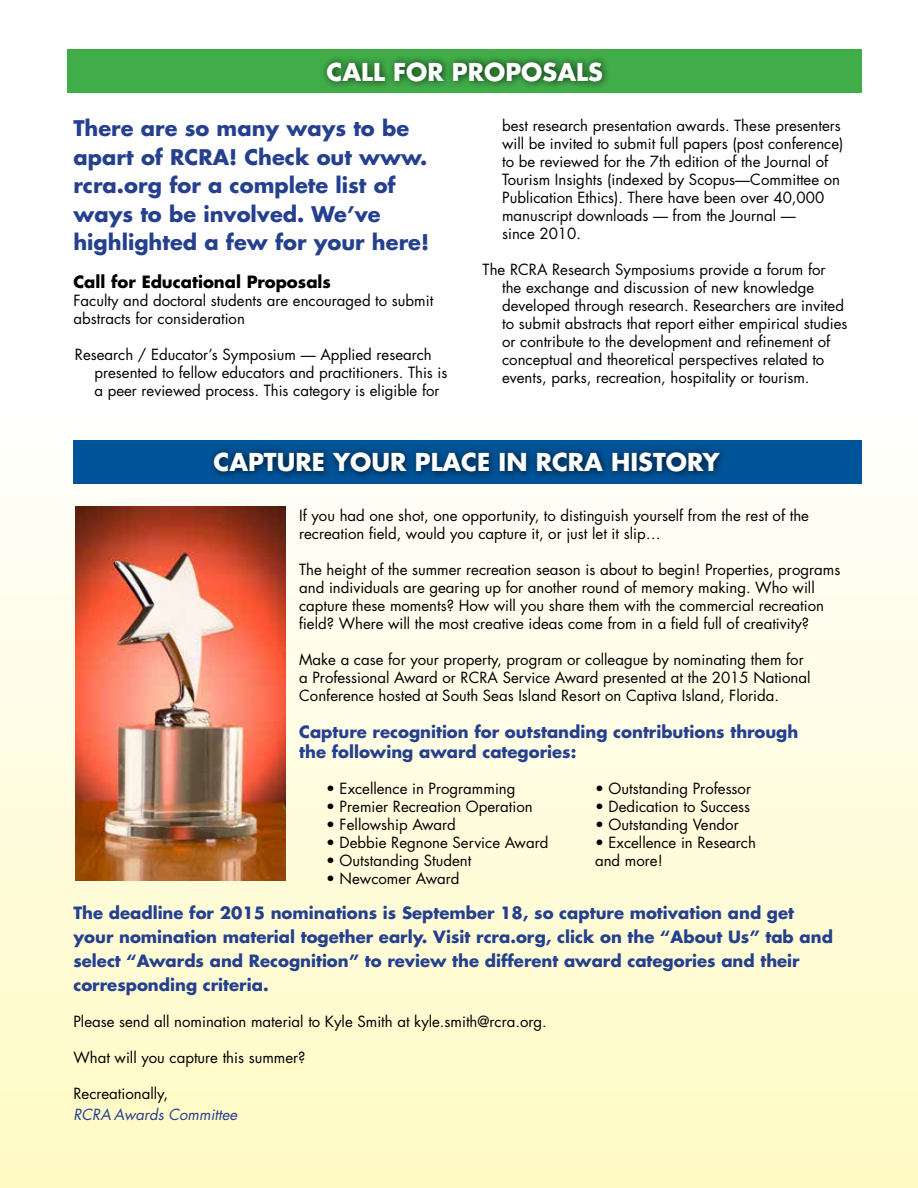
<style>
.page{position:relative;width:918px;height:1188px;background:#fff}
.page>*{position:absolute;margin:0;border:0;box-sizing:border-box;transform-origin:0 0}
.t1{font:700 24px "Futura";color:#fff}
.t2{font:700 21px/28.5px "Futura";color:#25408f}
.t3{font:700 16.5px/24px "Futura";color:#25408f}
.t4{font:700 16.5px "Futura";color:#000}
.t5{font:15px/18px "Futura";color:#000}
.t6{font:italic 15px "Futura";color:#25408f}
</style>
<div class="page">
<div style="left:0;top:369px;width:918px;height:819px;background:linear-gradient(to bottom,#fdfeff,#fffac3)"></div>
<div style="left:68px;top:49px;width:794px;height:44px;background:#41ad49"></div>
<div style="left:73px;top:440px;width:789px;height:43px;background:#00549a"></div>
<div style="left:320px;top:54px;width:291px;height:36px;background:#000;opacity:.75"></div>
<div style="left:207px;top:445px;width:521px;height:36px;background:#000;opacity:.75"></div>
<img style="left:76px;top:507px;width:209px;height:373px">
<h1 class="t1" style="left:327px;top:55px;width:278px">CALL FOR PROPOSALS</h1>
<h2 class="t2" style="left:73px;top:113px;width:357px">There are so many ways to be apart of RCRA! Check out www. rcra.org for a complete list of ways to be involved. We’ve highlighted a few for your here!</h2>
<p class="t4" style="left:73px;top:270px;width:259px">Call for Educational Proposals</p>
<p class="t5" style="left:73px;top:291px;width:361px">Faculty and doctoral students are encouraged to submit abstracts for consideration</p>
<p class="t5" style="left:94px;top:345px;width:354px;text-indent:-20px">Research / Educator’s Symposium — Applied research presented to fellow educators and practitioners. This is a peer reviewed process. This category is eligible for</p>
<p class="t5" style="left:502px;top:116px;width:343px">best research presentation awards. These presenters will be invited to submit full papers (post conference) to be reviewed for the 7th edition of the Journal of Tourism Insights (indexed by Scopus—Committee on Publication Ethics). There have been over 40,000 manuscript downloads — from the Journal —<br>since 2010.</p>
<p class="t5" style="left:502px;top:260px;width:347px;text-indent:-19px">The RCRA Research Symposiums provide a forum for the exchange and discussion of new knowledge developed through research. Researchers are invited to submit abstracts that report either empirical studies or contribute to the development and refinement of conceptual and theoretical perspectives related to events, parks, recreation, hospitality or tourism.</p>
<h1 class="t1" style="left:214px;top:446px;width:508px">CAPTURE YOUR PLACE IN RCRA HISTORY</h1>
<p class="t5" style="left:299px;top:506px;width:511px">If you had one shot, one opportunity, to distinguish yourself from the rest of the recreation field, would you capture it, or just let it slip…</p>
<p class="t5" style="left:299px;top:560px;width:543px">The height of the summer recreation season is about to begin! Properties, programs and individuals are gearing up for another round of memory making. Who will capture these moments? How will you share them with the commercial recreation field? Where will the most creative ideas come from in a field full of creativity?</p>
<p class="t5" style="left:299px;top:650px;width:513px">Make a case for your property, program or colleague by nominating them for a Professional Award or RCRA Service Award presented at the 2015 National<br>Conference hosted at South Seas Island Resort on Captiva Island, Florida.</p>
<p class="t3" style="left:299px;top:722px;width:501px;line-height:19.8px">Capture recognition for outstanding contributions through the following award categories:</p>
<p class="t5" style="left:326px;top:780px;width:191px">• Excellence in Programming</p>
<p class="t5" style="left:326px;top:798px;width:208px">• Premier Recreation Operation</p>
<p class="t5" style="left:326px;top:816px;width:131px">• Fellowship Award</p>
<p class="t5" style="left:326px;top:834px;width:224px">• Debbie Regnone Service Award</p>
<p class="t5" style="left:326px;top:852px;width:147px">• Outstanding Student</p>
<p class="t5" style="left:326px;top:870px;width:135px">• Newcomer Award</p>
<p class="t5" style="left:595px;top:780px;width:158px">• Outstanding Professor</p>
<p class="t5" style="left:595px;top:798px;width:157px">• Dedication to Success</p>
<p class="t5" style="left:595px;top:816px;width:145px">• Outstanding Vendor</p>
<p class="t5" style="left:595px;top:834px;width:162px">• Excellence in Research and more!</p>
<p class="t3" style="left:73px;top:900px;width:761px">The deadline for 2015 nominations is September 18, so capture motivation and get your nomination material together early. Visit rcra.org, click on the “About Us” tab and select “Awards and Recognition” to review the different award categories and their corresponding criteria.</p>
<p class="t5" style="left:73px;top:1012px;width:475px">Please send all nomination material to Kyle Smith at kyle.smith@rcra.org.</p>
<p class="t5" style="left:73px;top:1048px;width:234px">What will you capture this summer?</p>
<p class="t5" style="left:73px;top:1084px;width:96px">Recreationally,</p>
<p class="t6" style="left:73px;top:1104px;width:165px">RCRA Awards Committee</p>
</div>
